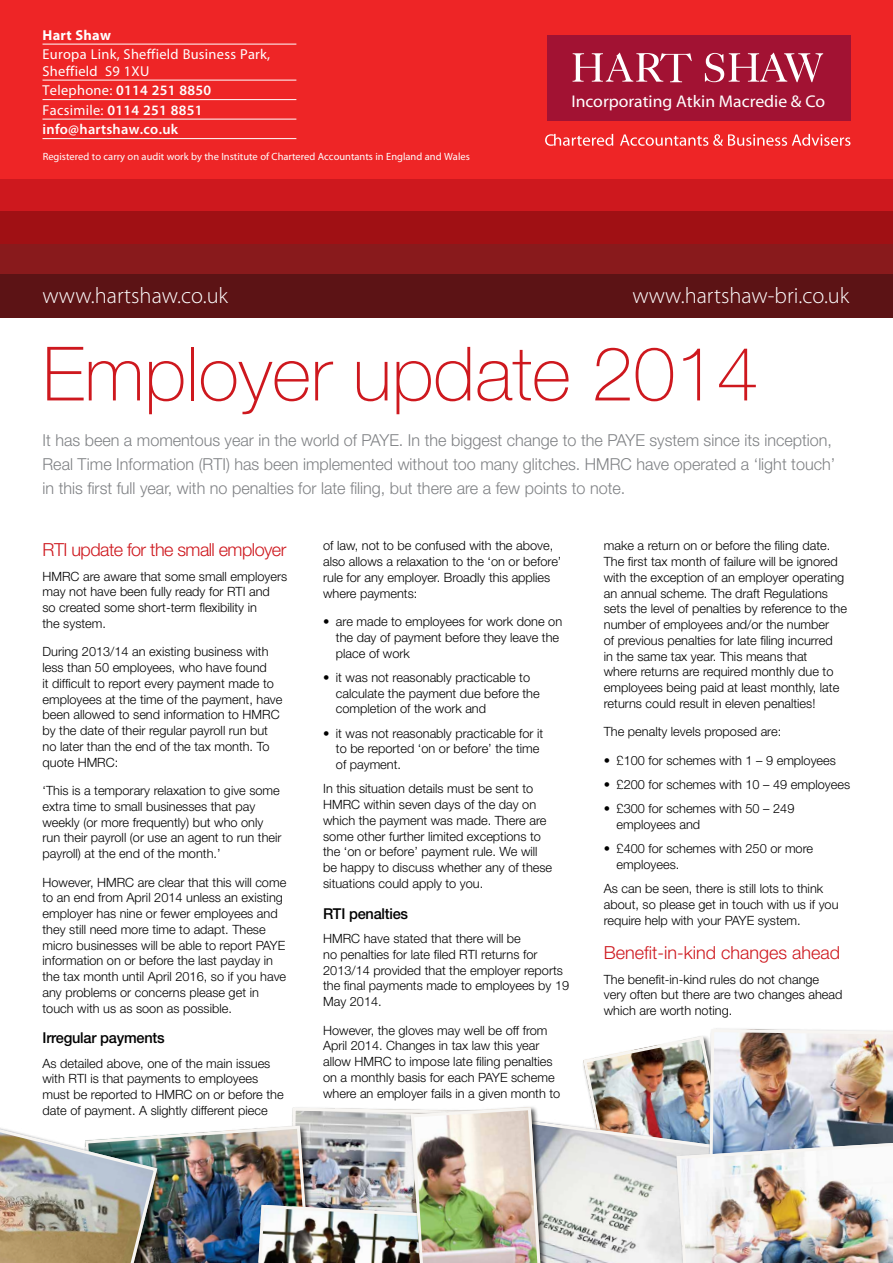
<style>
.page{position:relative;width:893px;height:1263px;background:#fff}
.page>*{position:absolute;margin:0;border:0;box-sizing:border-box;transform-origin:0 0}
.t1{font:100 75px "Helvetica Neue";color:#ce181e}
.t2{font:300 22.5px "Myriad Pro";color:#fff}
.t3{font:300 18px "Helvetica Neue";letter-spacing:-.03em;color:#ce181e}
.t4{font:300 18px "Helvetica Neue";color:#ce181e}
.t5{font:16.95px "Myriad";color:#fff;scale:1.04 1}
.t6{font:300 16.5px/24px "Helvetica Neue";color:#808285}
.t7{font:500 15px "Helvetica Neue";letter-spacing:-.015em;color:#000}
.t8{font:600 14.4px/19.5px "Myriad Pro";letter-spacing:.02em;color:#fff}
.t9{font:14.4px/16.5px "Myriad";letter-spacing:.02em;color:#fff}
.t10{font:700 14.4px "Myriad Pro";letter-spacing:.02em;color:#fff}
.t11{font:300 12.75px/15.8px "Helvetica Neue";color:#000}
.t12{font:10.5px "Myriad Pro";color:#fff}
.s1{font-family:"Myriad";font-weight:400}
</style>
<div class="page">
<svg style="left:549px;top:1122px;width:32px;height:141px;background:#dcdedc"></svg>
<div style="left:410px;top:1106px;width:139px;height:157px;background:#000;opacity:.7"></div>
<img style="left:0;top:1106px;width:543px;height:157px">
<img style="left:581px;top:1029px;width:312px;height:234px">
<div style="left:0;top:0;width:893px;height:188px;background:#ee2526"></div>
<div style="left:0;top:180px;width:893px;height:32px;background:#ce181e"></div>
<div style="left:0;top:244px;width:893px;height:32px;background:#891a1c"></div>
<div style="left:0;top:212px;width:893px;height:32px;background:#a01014"></div>
<div style="left:0;top:275px;width:893px;height:43px;background:#5c1315"></div>
<hr style="left:43px;top:44px;width:253px;height:1px;background:#fff">
<hr style="left:43px;top:80px;width:253px;height:1px;background:#fff">
<hr style="left:43px;top:99px;width:253px;height:1px;background:#fff">
<hr style="left:43px;top:119px;width:253px;height:1px;background:#fff">
<hr style="left:43px;top:138px;width:253px;height:1px;background:#fff">
<svg style="left:545px;top:134px;width:68px;height:12px"></svg>
<svg style="left:620px;top:134px;width:230px;height:12px"></svg>
<div style="left:547px;top:35px;width:303px;height:86px;background:#a21233"></div>
<svg style="left:572px;top:52px;width:120px;height:30px"></svg>
<svg style="left:705px;top:52px;width:118px;height:30px"></svg>
<p class="t10" style="left:43px;top:26px;width:70px">Hart Shaw</p>
<p class="t9" style="left:43px;top:47px;width:229px">Europa Link, Sheffield Business Park,<br>Sheffield S9 1XU</p>
<p class="t8" style="left:43px;top:80px;width:170px"><span class="s1">Telephone:</span> 0114 251 8850<br><span class="s1">Facsimile:</span> 0114 251 8851 info@hartshaw.co.uk</p>
<p class="t12" style="left:43px;top:150px;width:429px">Registered to carry on audit work by the Institute of Chartered Accountants in England and Wales</p>
<h3 class="t5" style="left:571px;top:93px;width:245px">Incorporating Atkin Macredie &amp; Co</h3>
<h2 class="t2" style="left:43px;top:282px;width:187px">www.hartshaw.co.uk</h2>
<h2 class="t2" style="left:632px;top:282px;width:218px">www.hartshaw-bri.co.uk</h2>
<h1 class="t1" style="left:43px;top:332px;width:718px">Employer update 2014</h1>
<p class="t6" style="left:43px;top:427px;width:794px">It has been a momentous year in the world of PAYE. In the biggest change to the PAYE system since its inception,<br>Real Time Information (RTI) has been implemented without too many glitches. HMRC have operated a ‘light touch’ in this first full year, with no penalties for late filing, but there are a few points to note.</p>
<h3 class="t3" style="left:43px;top:539px;width:245px">RTI update for the small employer</h3>
<p class="t11" style="left:43px;top:568px;width:246px">HMRC are aware that some small employers may not have been fully ready for RTI and<br>so created some short-term flexibility in<br>the system.</p>
<p class="t11" style="left:43px;top:644px;width:241px">During 2013/14 an existing business with less than 50 employees, who have found<br>it difficult to report every payment made to employees at the time of the payment, have been allowed to send information to HMRC by the date of their regular payroll run but no later than the end of the tax month. To quote HMRC:</p>
<p class="t11" style="left:43px;top:782px;width:241px">‘This is a temporary relaxation to give some extra time to small businesses that pay weekly (or more frequently) but who only run their payroll (or use an agent to run their payroll) at the end of the month.’</p>
<p class="t11" style="left:43px;top:874px;width:245px">However, HMRC are clear that this will come to an end from April 2014 unless an existing employer has nine or fewer employees and they still need more time to adapt. These micro businesses will be able to report PAYE information on or before the last payday in the tax month until April 2016, so if you have any problems or concerns please get in touch with us as soon as possible.</p>
<p class="t7" style="left:43px;top:1029px;width:124px">Irregular payments</p>
<p class="t11" style="left:43px;top:1055px;width:243px">As detailed above, one of the main issues with RTI is that payments to employees must be reported to HMRC on or before the date of payment. A slightly different piece</p>
<p class="t11" style="left:323px;top:538px;width:240px">of law, not to be confused with the above, also allows a relaxation to the ‘on or before’ rule for any employer. Broadly this applies where payments:</p>
<p class="t11" style="left:336px;top:613px;width:228px;text-indent:-13px">• are made to employees for work done on the day of payment before they leave the place of work</p>
<p class="t11" style="left:336px;top:669px;width:205px;text-indent:-13px">• it was not reasonably practicable to calculate the payment due before the completion of the work and</p>
<p class="t11" style="left:336px;top:725px;width:209px;text-indent:-13px">• it was not reasonably practicable for it to be reported ‘on or before’ the time of payment.</p>
<p class="t11" style="left:323px;top:781px;width:231px">In this situation details must be sent to HMRC within seven days of the day on which the payment was made. There are some other further limited exceptions to the ‘on or before’ payment rule. We will be happy to discuss whether any of these situations could apply to you.</p>
<p class="t7" style="left:323px;top:904px;width:87px">RTI penalties</p>
<p class="t11" style="left:323px;top:930px;width:248px">HMRC have stated that there will be<br>no penalties for late filed RTI returns for 2013/14 provided that the employer reports the final payments made to employees by 19<br>May 2014.</p>
<p class="t11" style="left:323px;top:1022px;width:239px">However, the gloves may well be off from April 2014. Changes in tax law this year allow HMRC to impose late filing penalties on a monthly basis for each PAYE scheme where an employer fails in a given month to</p>
<p class="t11" style="left:604px;top:538px;width:245px">make a return on or before the filing date.<br>The first tax month of failure will be ignored with the exception of an employer operating an annual scheme. The draft Regulations sets the level of penalties by reference to the number of employees and/or the number<br>of previous penalties for late filing incurred<br>in the same tax year. This means that<br>where returns are required monthly due to employees being paid at least monthly, late returns could result in eleven penalties!</p>
<p class="t11" style="left:604px;top:724px;width:179px">The penalty levels proposed are:</p>
<p class="t11" style="left:604px;top:752px;width:234px">• £100 for schemes with 1 – 9 employees</p>
<p class="t11" style="left:604px;top:776px;width:248px">• £200 for schemes with 10 – 49 employees</p>
<p class="t11" style="left:617px;top:801px;width:179px;text-indent:-13px">• £300 for schemes with 50 – 249 employees and</p>
<p class="t11" style="left:617px;top:841px;width:198px;text-indent:-13px">• £400 for schemes with 250 or more employees.</p>
<p class="t11" style="left:604px;top:881px;width:236px">As can be seen, there is still lots to think about, so please get in touch with us if you require help with your PAYE system.</p>
<h3 class="t4" style="left:604px;top:942px;width:238px">Benefit-in-kind changes ahead</h3>
<p class="t11" style="left:604px;top:971px;width:240px">The benefit-in-kind rules do not change very often but there are two changes ahead which are worth noting.</p>
</div>
